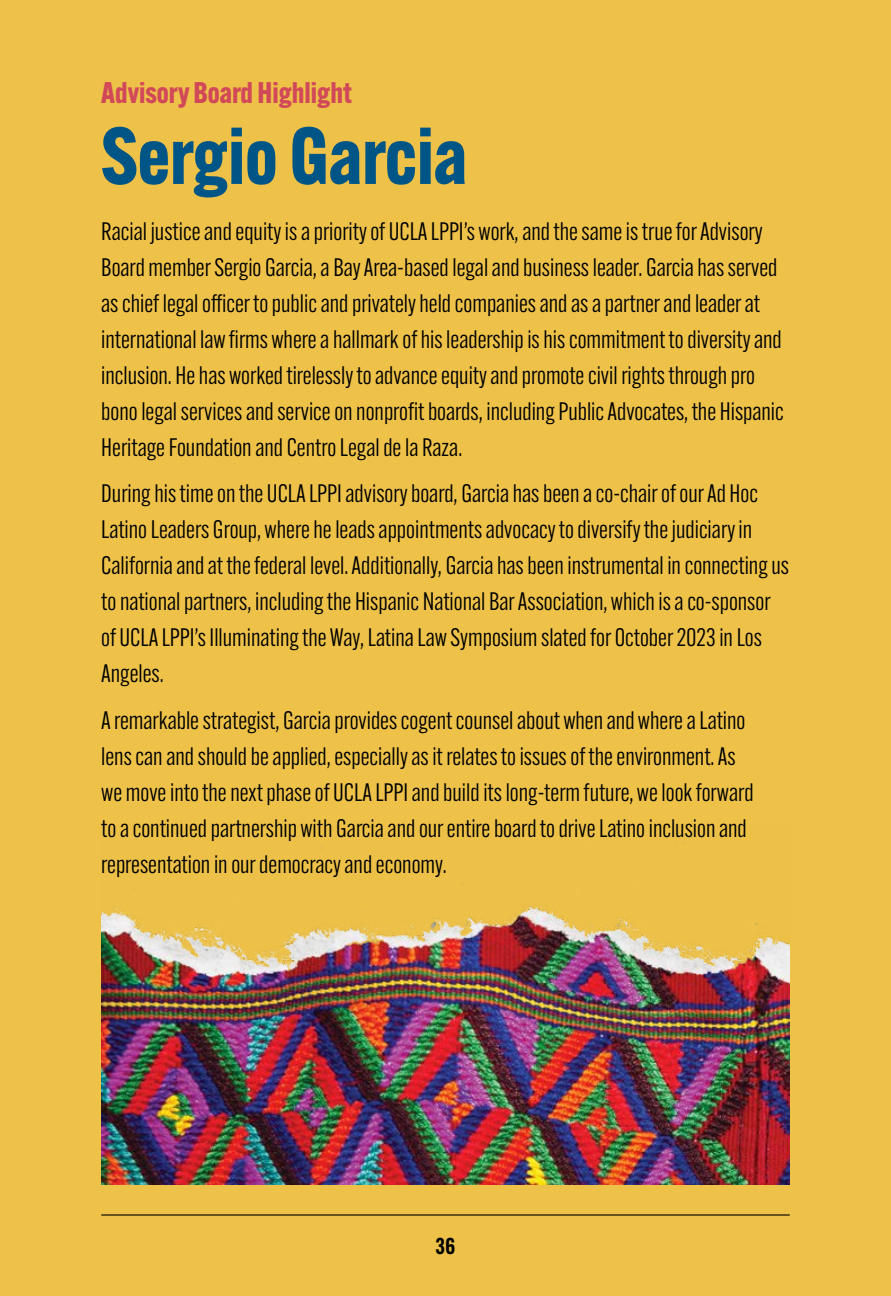
<style>
.page{position:relative;width:891px;height:1296px;background:#eec249}
.page>*{position:absolute;margin:0;border:0;box-sizing:border-box;transform-origin:0 0}
.t1{font:700 78.75px "Alternate Gothic ATF";color:#005587}
.t2{font:700 29.25px "Alternate Gothic ATF";color:#d14959}
.t3{font:24.75px/36px "Alternate Gothic ATF";color:#000}
.t4{font:600 22.5px "Alternate Gothic ATF";color:#000}
</style>
<div class="page">
<hr style="left:101px;top:1214px;width:689px;height:2px;background:#000">
<img style="left:101px;top:823px;width:689px;height:362px">
<p class="t2" style="left:101px;top:74px;width:252px">Advisory Board Highlight</p>
<h1 class="t1" style="left:101px;top:106px;width:367px">Sergio Garcia</h1>
<p class="t3" style="left:101px;top:214px;width:684px">Racial justice and equity is a priority of UCLA LPPI’s work, and the same is true for Advisory Board member Sergio Garcia, a Bay Area-based legal and business leader. Garcia has served as chief legal officer to public and privately held companies and as a partner and leader at international law firms where a hallmark of his leadership is his commitment to diversity and inclusion. He has worked tirelessly to advance equity and promote civil rights through pro bono legal services and service on nonprofit boards, including Public Advocates, the Hispanic Heritage Foundation and Centro Legal de la Raza.</p>
<p class="t3" style="left:101px;top:476px;width:689px">During his time on the UCLA LPPI advisory board, Garcia has been a co-chair of our Ad Hoc Latino Leaders Group, where he leads appointments advocacy to diversify the judiciary in California and at the federal level. Additionally, Garcia has been instrumental in connecting us to national partners, including the Hispanic National Bar Association, which is a co-sponsor of UCLA LPPI’s Illuminating the Way, Latina Law Symposium slated for October 2023 in Los Angeles.</p>
<p class="t3" style="left:101px;top:702px;width:654px">A remarkable strategist, Garcia provides cogent counsel about when and where a Latino lens can and should be applied, especially as it relates to issues of the environment. As we move into the next phase of UCLA LPPI and build its long-term future, we look forward to a continued partnership with Garcia and our entire board to drive Latino inclusion and representation in our democracy and economy.</p>
<p class="t4" style="left:436px;top:1232px;width:21px">36</p>
</div>
